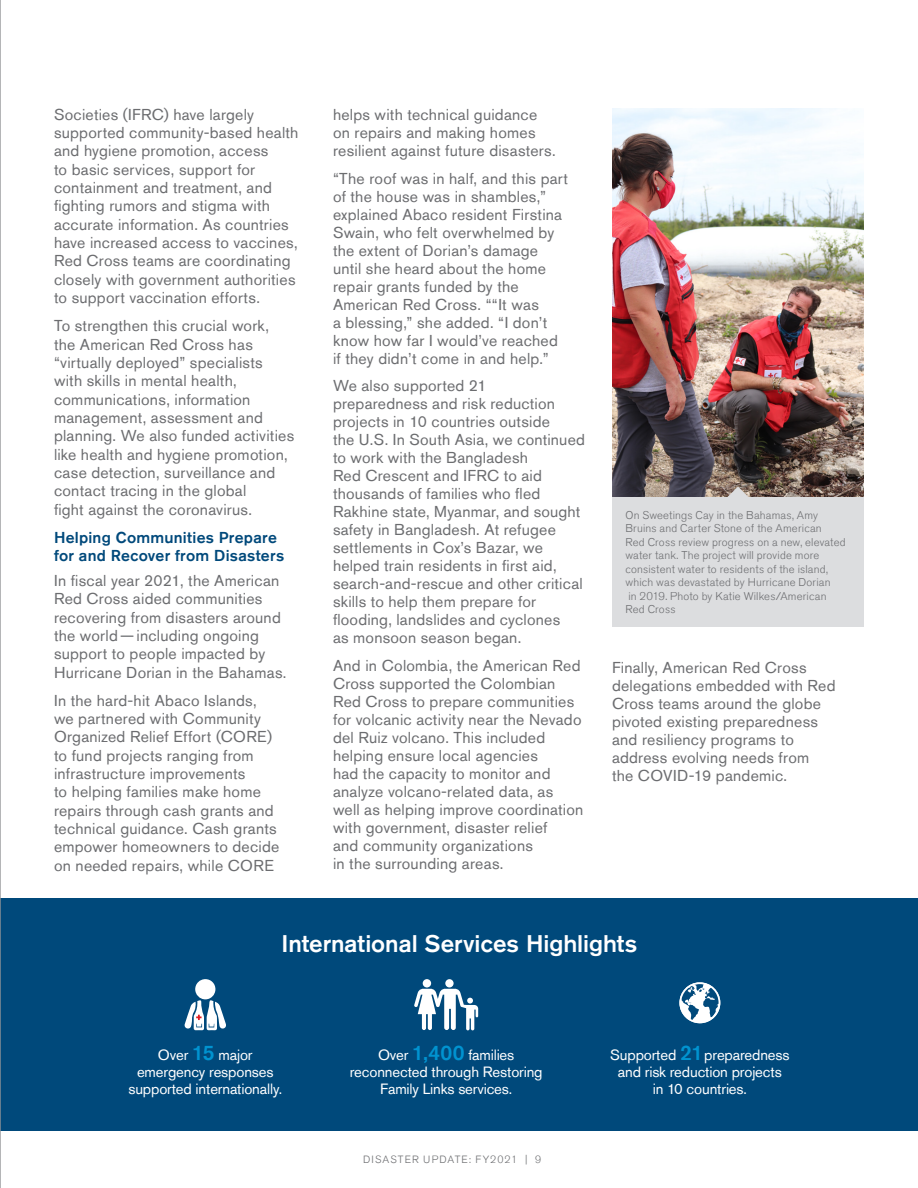
<style>
.page{position:relative;width:918px;height:1188px;background:#fff}
.page>*{position:absolute;margin:0;border:0;box-sizing:border-box;transform-origin:0 0}
.t1{font:500 24px "Akzidenz Grotesk Std";color:#fff}
.Body_Text{font:15.75px/18px "Akzidenz Grotesk Std";letter-spacing:.015em;color:#6c6d70}
.Body_Text-2{font:500 15.75px/18.3px "Akzidenz Grotesk Std";letter-spacing:.015em;color:#00497b}
.Concept_D_Highlight{font:14.85px/17.1px "Akzidenz Grotesk Std";letter-spacing:-.01em;color:#fff;text-align:center}
.Caption_top{font:300 11.25px/13.5px "Akzidenz Grotesk Std";letter-spacing:.015em;color:#6c6d70}
.t2{font:300 10.5px "Akzidenz Grotesk Std";letter-spacing:.1em;color:#6c6d70}
.s1{font-weight:500;font-size:21px;color:#0093d0}
</style>
<div class="page">
<div style="left:0;top:898px;width:918px;height:233px;background:#00497b"></div>
<hr style="left:0;top:0;width:1px;height:1188px;background:#939598">
<img style="left:612px;top:108px;width:252px;height:389px">
<div style="left:612px;top:497px;width:252px;height:130px;background:#dcdddf"></div>
<svg style="left:728px;top:487px;width:20px;height:10px"></svg>
<svg style="left:679px;top:982px;width:42px;height:42px"></svg>
<div style="left:445px;top:979px;width:9px;height:8px;background:#fff;border-radius:50%"></div>
<div style="left:423px;top:979px;width:8px;height:8px;background:#fff;border-radius:50%"></div>
<svg style="left:414px;top:989px;width:64px;height:41px"></svg>
<div style="left:195px;top:979px;width:20px;height:20px;background:#fff;border-radius:50%"></div>
<svg style="left:184px;top:999px;width:42px;height:31px"></svg>
<p class="Body_Text" style="left:54px;top:105px;width:246px">Societies (IFRC) have largely supported community-based health and hygiene promotion, access<br>to basic services, support for containment and treatment, and fighting rumors and stigma with accurate information. As countries have increased access to vaccines, Red Cross teams are coordinating closely with government authorities to support vaccination efforts.</p>
<p class="Body_Text" style="left:54px;top:316px;width:242px">To strengthen this crucial work,<br>the American Red Cross has “virtually deployed” specialists with skills in mental health, communications, information management, assessment and planning. We also funded activities like health and hygiene promotion, case detection, surveillance and contact tracing in the global<br>fight against the coronavirus.</p>
<p class="Body_Text-2" style="left:54px;top:528px;width:232px">Helping Communities Prepare for and Recover from Disasters</p>
<p class="Body_Text" style="left:54px;top:571px;width:234px">In fiscal year 2021, the American<br>Red Cross aided communities recovering from disasters around the world—including ongoing support to people impacted by<br>Hurricane Dorian in the Bahamas.</p>
<p class="Body_Text" style="left:54px;top:691px;width:227px">In the hard-hit Abaco Islands, we partnered with Community<br>Organized Relief Effort (CORE) to fund projects ranging from infrastructure improvements<br>to helping families make home repairs through cash grants and technical guidance. Cash grants empower homeowners to decide on needed repairs, while CORE</p>
<p class="Body_Text" style="left:333px;top:105px;width:224px">helps with technical guidance on repairs and making homes resilient against future disasters.</p>
<p class="Body_Text" style="left:333px;top:169px;width:237px">“The roof was in half, and this part of the house was in shambles,” explained Abaco resident Firstina<br>Swain, who felt overwhelmed by the extent of Dorian’s damage until she heard about the home repair grants funded by the<br>American Red Cross. ““It was<br>a blessing,” she added. “I don’t know how far I would’ve reached if they didn’t come in and help.”</p>
<p class="Body_Text" style="left:333px;top:377px;width:254px">We also supported 21 preparedness and risk reduction projects in 10 countries outside<br>the U.S. In South Asia, we continued to work with the Bangladesh<br>Red Crescent and IFRC to aid thousands of families who fled<br>Rakhine state, Myanmar, and sought safety in Bangladesh. At refugee settlements in Cox’s Bazar, we helped train residents in first aid, search-and-rescue and other critical skills to help them prepare for flooding, landslides and cyclones<br>as monsoon season began.</p>
<p class="Body_Text" style="left:333px;top:656px;width:252px">And in Colombia, the American Red<br>Cross supported the Colombian<br>Red Cross to prepare communities for volcanic activity near the Nevado del Ruiz volcano. This included helping ensure local agencies<br>had the capacity to monitor and analyze volcano-related data, as well as helping improve coordination with government, disaster relief<br>and community organizations<br>in the surrounding areas.</p>
<p class="Caption_top" style="left:626px;top:508px;width:222px">On Sweetings Cay in the Bahamas, Amy Bruins and Carter Stone of the American<br>Red Cross review progress on a new, elevated water tank. The project will provide more consistent water to residents of the island, which was devastated by Hurricane Dorian<br>in 2019. Photo by Katie Wilkes/American Red Cross</p>
<p class="Body_Text" style="left:612px;top:658px;width:225px">Finally, American Red Cross delegations embedded with Red<br>Cross teams around the globe pivoted existing preparedness and resiliency programs to address evolving needs from<br>the COVID-19 pandemic.</p>
<p class="t1" style="left:281px;top:929px;width:358px">International Services Highlights</p>
<p class="Concept_D_Highlight" style="left:128px;top:1046px;width:155px">Over <span class="s1">15</span> major emergency responses supported internationally.</p>
<p class="Concept_D_Highlight" style="left:350px;top:1046px;width:194px">Over <span class="s1">1,400</span> families reconnected through Restoring<br>Family Links services.</p>
<p class="t2" style="left:363px;top:1154px;width:180px">DISASTER UPDATE: FY2021 | 9</p>
<p class="Concept_D_Highlight" style="left:610px;top:1046px;width:181px">Supported <span class="s1">21</span> preparedness and risk reduction projects<br>in 10 countries.</p>
</div>
